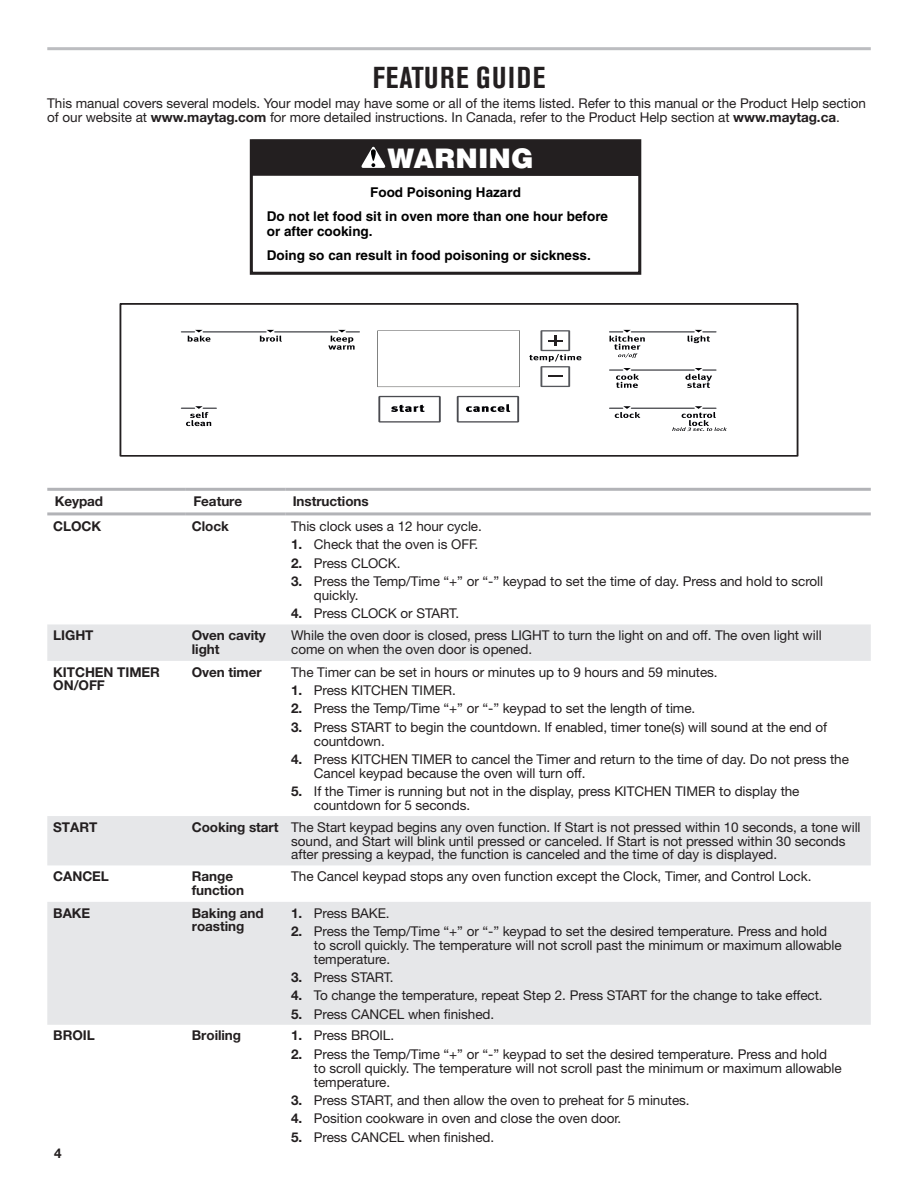
<style>
.page{position:relative;width:918px;height:1188px;background:#fff}
.page>*{position:absolute;margin:0;border:0;box-sizing:border-box;transform-origin:0 0}
.Heading_1_Cook{font:700 condensed 30px "Akzidenz Grotesk Pro";letter-spacing:.05em;color:#231f20}
.t1{font:900 27px "Helvetica";color:#fff}
.Body{font:13.5px/13.8px "Helvetica Neue LT Std";letter-spacing:-.005em;color:#231f20}
.Body_Bold{font:700 13.5px/13.8px "Helvetica Neue LT Std";letter-spacing:-.005em;color:#231f20}
.t2{font:700 13.5px/23.2px "Helvetica";color:#000}
.Numbered_List_Start{font:13.5px "Helvetica Neue LT Std";letter-spacing:-.005em;color:#231f20}
.s1{font-weight:700}
</style>
<div class="page">
<hr style="left:47px;top:47px;width:824px;height:3px;background:#bcbdc0">
<div style="left:250px;top:139px;width:391px;height:136px;border:3px solid #231f20"></div>
<div style="left:252px;top:140px;width:388px;height:36px;background:#231f20"></div>
<svg style="left:361px;top:147px;width:25px;height:21px"></svg>
<svg style="left:47px;top:624px;width:824px;height:401px;fill:#e6e7e9"></svg>
<hr style="left:47px;top:488px;width:139px;height:3px;background:#b2b3b7">
<hr style="left:186px;top:488px;width:99px;height:3px;background:#b2b3b7">
<hr style="left:285px;top:488px;width:586px;height:3px;background:#b2b3b7">
<hr style="left:47px;top:512px;width:139px;height:3px;background:#b2b3b7">
<hr style="left:186px;top:512px;width:99px;height:3px;background:#b2b3b7">
<hr style="left:285px;top:512px;width:586px;height:3px;background:#b2b3b7">
<svg style="left:120px;top:303px;width:678px;height:154px"></svg>
<svg style="left:609px;top:330px;width:36px;height:28px"></svg>
<svg style="left:609px;top:368px;width:30px;height:20px"></svg>
<svg style="left:609px;top:406px;width:31px;height:12px"></svg>
<svg style="left:529px;top:330px;width:52px;height:57px"></svg>
<h1 class="Heading_1_Cook" style="left:373px;top:58px;width:174px">FEATURE GUIDE</h1>
<p class="Body" style="left:47px;top:96px;width:820px">This manual covers several models. Your model may have some or all of the items listed. Refer to this manual or the Product Help section of our website at <span class="s1">www.maytag.com</span> for more detailed instructions. In Canada, refer to the Product Help section at <span class="s1">www.maytag.ca</span>.</p>
<p class="t1" style="left:388px;top:140px;width:148px">WARNING</p>
<p class="t2" style="left:267px;top:181px;width:343px;text-indent:103px">Food Poisoning Hazard<br>Do not let food sit in oven more than one hour before</p>
<p class="t2" style="left:267px;top:220px;width:326px">or after cooking.<br>Doing so can result in food poisoning or sickness.</p>
<p class="Body_Bold" style="left:55px;top:494px;width:50px">Keypad</p>
<p class="Body_Bold" style="left:193px;top:494px;width:50px">Feature</p>
<p class="Body_Bold" style="left:293px;top:494px;width:77px">Instructions</p>
<p class="Body_Bold" style="left:53px;top:519px;width:49px">CLOCK</p>
<p class="Body_Bold" style="left:192px;top:519px;width:38px">Clock</p>
<p class="Body" style="left:291px;top:519px;width:192px">This clock uses a 12 hour cycle.</p>
<p class="Numbered_List_Start" style="left:291px;top:537px;width:189px"><span class="s1">1.</span> Check that the oven is OFF.</p>
<p class="Body" style="left:291px;top:556px;width:111px"><span class="s1">2.</span> Press CLOCK.</p>
<p class="Body" style="left:314px;top:574px;width:511px;text-indent:-23px"><span class="s1">3.</span> Press the Temp/Time “+” or “-” keypad to set the time of day. Press and hold to scroll quickly.</p>
<p class="Body" style="left:291px;top:607px;width:169px"><span class="s1">4.</span> Press CLOCK or START.</p>
<p class="Body_Bold" style="left:53px;top:628px;width:42px">LIGHT</p>
<p class="Body_Bold" style="left:192px;top:628px;width:76px">Oven cavity light</p>
<p class="Body" style="left:291px;top:628px;width:532px">While the oven door is closed, press LIGHT to turn the light on and off. The oven light will come on when the oven door is opened.</p>
<p class="Body_Bold" style="left:53px;top:665px;width:108px">KITCHEN TIMER<br>ON/OFF</p>
<p class="Body_Bold" style="left:192px;top:665px;width:71px">Oven timer</p>
<p class="Body" style="left:291px;top:665px;width:428px">The Timer can be set in hours or minutes up to 9 hours and 59 minutes.</p>
<p class="Numbered_List_Start" style="left:291px;top:682px;width:166px"><span class="s1">1.</span> Press KITCHEN TIMER.</p>
<p class="Body" style="left:291px;top:701px;width:406px"><span class="s1">2.</span> Press the Temp/Time “+” or “-” keypad to set the length of time.</p>
<p class="Body" style="left:314px;top:720px;width:515px;text-indent:-23px"><span class="s1">3.</span> Press START to begin the countdown. If enabled, timer tone(s) will sound at the end of countdown.</p>
<p class="Body" style="left:314px;top:752px;width:537px;text-indent:-23px"><span class="s1">4.</span> Press KITCHEN TIMER to cancel the Timer and return to the time of day. Do not press the<br>Cancel keypad because the oven will turn off.</p>
<p class="Body" style="left:314px;top:784px;width:487px;text-indent:-23px"><span class="s1">5.</span> If the Timer is running but not in the display, press KITCHEN TIMER to display the countdown for 5 seconds.</p>
<p class="Body_Bold" style="left:53px;top:820px;width:45px">START</p>
<p class="Body_Bold" style="left:192px;top:820px;width:88px">Cooking start</p>
<p class="Body" style="left:291px;top:820px;width:571px">The Start keypad begins any oven function. If Start is not pressed within 10 seconds, a tone will sound, and Start will blink until pressed or canceled. If Start is not pressed within 30 seconds after pressing a keypad, the function is canceled and the time of day is displayed.</p>
<p class="Body_Bold" style="left:53px;top:869px;width:57px">CANCEL</p>
<p class="Body_Bold" style="left:192px;top:869px;width:54px">Range function</p>
<p class="Body" style="left:291px;top:869px;width:522px">The Cancel keypad stops any oven function except the Clock, Timer, and Control Lock.</p>
<p class="Body_Bold" style="left:53px;top:906px;width:39px">BAKE</p>
<p class="Body_Bold" style="left:192px;top:906px;width:73px">Baking and roasting</p>
<p class="Numbered_List_Start" style="left:291px;top:905px;width:100px"><span class="s1">1.</span> Press BAKE.</p>
<p class="Body" style="left:314px;top:924px;width:529px;text-indent:-23px"><span class="s1">2.</span> Press the Temp/Time “+” or “-” keypad to set the desired temperature. Press and hold to scroll quickly. The temperature will not scroll past the minimum or maximum allowable temperature.</p>
<p class="Body" style="left:291px;top:970px;width:104px"><span class="s1">3.</span> Press START.</p>
<p class="Body" style="left:291px;top:989px;width:533px"><span class="s1">4.</span> To change the temperature, repeat Step 2. Press START for the change to take effect.</p>
<p class="Body" style="left:291px;top:1007px;width:204px"><span class="s1">5.</span> Press CANCEL when finished.</p>
<p class="Body_Bold" style="left:53px;top:1028px;width:43px">BROIL</p>
<p class="Body_Bold" style="left:192px;top:1028px;width:51px">Broiling</p>
<p class="Numbered_List_Start" style="left:291px;top:1028px;width:104px"><span class="s1">1.</span> Press BROIL.</p>
<p class="Body" style="left:314px;top:1047px;width:529px;text-indent:-23px"><span class="s1">2.</span> Press the Temp/Time “+” or “-” keypad to set the desired temperature. Press and hold to scroll quickly. The temperature will not scroll past the minimum or maximum allowable temperature.</p>
<p class="Body" style="left:291px;top:1093px;width:400px"><span class="s1">3.</span> Press START, and then allow the oven to preheat for 5 minutes.</p>
<p class="Body" style="left:291px;top:1111px;width:332px"><span class="s1">4.</span> Position cookware in oven and close the oven door.</p>
<p class="Body" style="left:291px;top:1130px;width:204px"><span class="s1">5.</span> Press CANCEL when finished.</p>
<p class="Body_Bold" style="left:54px;top:1146px;width:9px">4</p>
</div>
